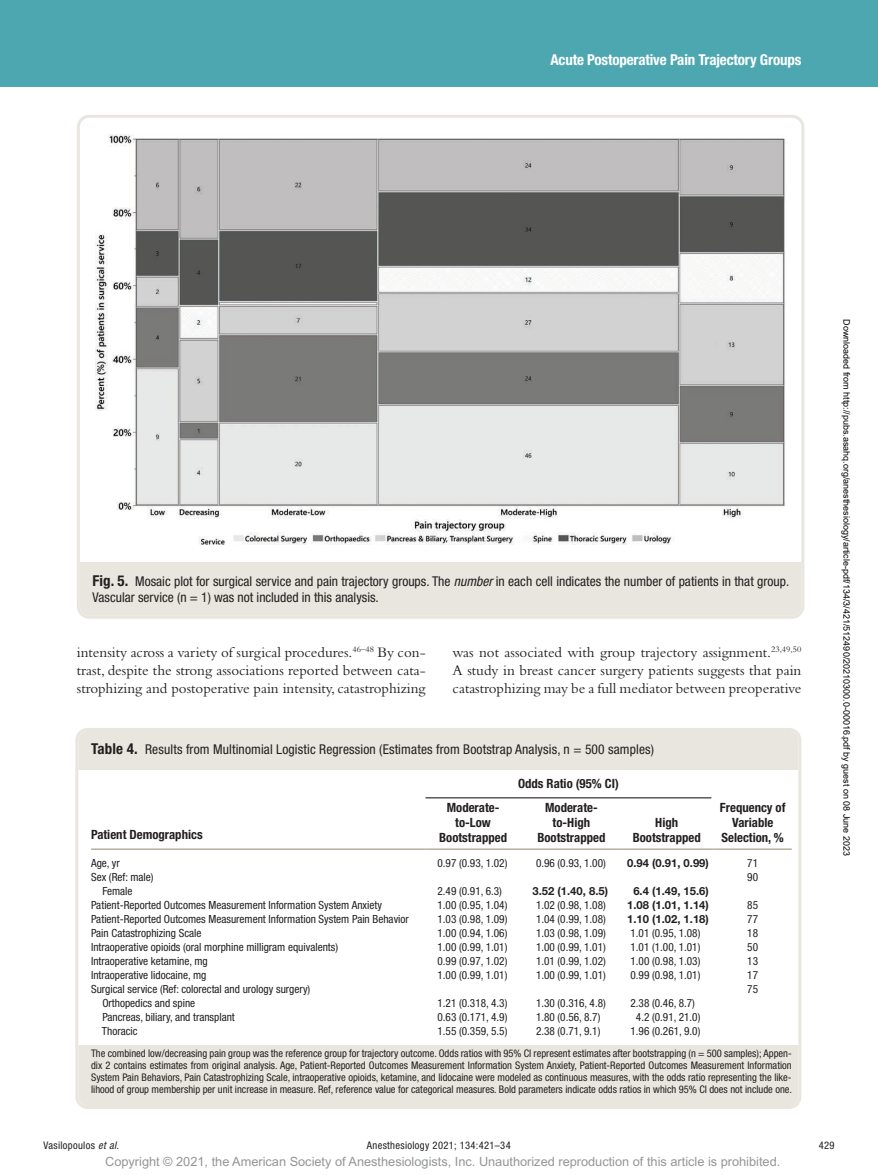
<style>
.page{position:relative;width:878px;height:1175px;background:#fff}
.page>*{position:absolute;margin:0;border:0;box-sizing:border-box;transform-origin:0 0}
.t1{font:15px/18px "Bembo Std";color:#231f20;text-align:justify}
.t2{font:700 condensed 15px "Helvetica Neue LT Std";letter-spacing:-.01em;color:#fff}
.t3{font:condensed 13.5px/15.8px "Helvetica Neue LT Std";color:#231f20}
.t4{font:700 condensed 12.75px/15px "Helvetica Neue LT Std";color:#231f20;text-align:center}
.t5{font:12.75px "Arial MT Std";color:#939598}
.t6{font:condensed 11.25px "Helvetica Neue LT Std";color:#231f20}
.t7{font:700 11.25px "Helvetica Neue LT Std";color:#231f20}
.t8{font:condensed 10.5px/12px "Helvetica Neue LT Std";color:#231f20;text-align:justify}
.t9{font:condensed 10.5px "Helvetica Neue LT Std";letter-spacing:.03em;color:#231f20}
.t10{font:9px "Arial";color:#000}
.s1{font-weight:700;font-size:15px}
.s2{font-style:italic}
</style>
<div class="page">
<div style="left:0;top:0;width:878px;height:86px;background:#4da7b0"></div>
<img style="left:95px;top:134px;width:690px;height:411px">
<div style="left:80px;top:563px;width:721px;height:53px;background:#e9e6df"></div>
<div style="left:77px;top:115px;width:727px;height:504px;border:3px solid #e9e6df;border-radius:11px"></div>
<hr style="left:91px;top:848px;width:334px;height:1px;background:#9f967d">
<hr style="left:425px;top:848px;width:98px;height:1px;background:#9f967d">
<hr style="left:523px;top:848px;width:99px;height:1px;background:#9f967d">
<hr style="left:622px;top:848px;width:91px;height:1px;background:#9f967d">
<hr style="left:713px;top:848px;width:78px;height:1px;background:#9f967d">
<div style="left:78px;top:731px;width:720px;height:38px;background:#e9e6df"></div>
<hr style="left:425px;top:797px;width:286px;height:1px;background:#231f20">
<div style="left:78px;top:1045px;width:720px;height:60px;background:#e9e6df"></div>
<div style="left:75px;top:728px;width:726px;height:380px;border:3px solid #e9e6df;border-radius:11px"></div>
<h1 class="t2" style="left:550px;top:51px;width:252px">Acute Postoperative Pain Trajectory Groups</h1>
<p class="t3" style="left:93px;top:573px;width:698px"><span class="s1">Fig. 5.</span> Mosaic plot for surgical service and pain trajectory groups. The <span class="s2">number</span> in each cell indicates the number of patients in that group.<br>Vascular service (n = 1) was not included in this analysis.</p>
<h1 class="t1" style="left:77px;top:643px;width:350px">intensity across a variety of surgical procedures.<sup>46–48</sup> By con&shy;trast, despite the strong associations reported between cata&shy;strophizing and postoperative pain intensity, catastrophizing</h1>
<h1 class="t1" style="left:452px;top:643px;width:350px">was not associated with group trajectory assignment.<sup>23,49,50<br></sup>A study in breast cancer surgery patients suggests that pain catastrophizing may be a full mediator between preoperative</h1>
<p class="t3" style="left:91px;top:741px;width:564px"><span class="s1">Table 4.</span> Results from Multinomial Logistic Regression (Estimates from Bootstrap Analysis, n = 500 samples)</p>
<p class="t4" style="left:518px;top:776px;width:102px">Odds Ratio (95% CI)</p>
<p class="t4" style="left:91px;top:827px;width:113px">Patient Demographics</p>
<p class="t4" style="left:439px;top:799px;width:69px">Moderate&shy;to-Low<br>Bootstrapped</p>
<p class="t4" style="left:537px;top:799px;width:69px">Moderate&shy;to-High<br>Bootstrapped</p>
<p class="t4" style="left:632px;top:814px;width:69px">High<br>Bootstrapped</p>
<p class="t4" style="left:720px;top:799px;width:67px">Frequency of<br>Variable<br>Selection, %</p>
<p class="t6" style="left:91px;top:856px;width:30px">Age, yr</p>
<p class="t6" style="left:437px;top:856px;width:71px">0.97 (0.93, 1.02)</p>
<p class="t6" style="left:536px;top:856px;width:71px">0.96 (0.93, 1.00)</p>
<p class="t7" style="left:627px;top:856px;width:83px">0.94 (0.91, 0.99)</p>
<p class="t6" style="left:747px;top:856px;width:12px">71</p>
<p class="t6" style="left:91px;top:870px;width:64px">Sex (Ref: male)</p>
<p class="t6" style="left:747px;top:870px;width:12px">90</p>
<p class="t6" style="left:102px;top:884px;width:32px">Female</p>
<p class="t6" style="left:437px;top:884px;width:66px">2.49 (0.91, 6.3)</p>
<p class="t7" style="left:532px;top:884px;width:77px">3.52 (1.40, 8.5)</p>
<p class="t7" style="left:633px;top:884px;width:77px">6.4 (1.49, 15.6)</p>
<p class="t6" style="left:91px;top:898px;width:292px">Patient-Reported Outcomes Measurement Information System Anxiety</p>
<p class="t6" style="left:437px;top:898px;width:71px">1.00 (0.95, 1.04)</p>
<p class="t6" style="left:536px;top:898px;width:71px">1.02 (0.98, 1.08)</p>
<p class="t7" style="left:627px;top:898px;width:83px">1.08 (1.01, 1.14)</p>
<p class="t6" style="left:747px;top:898px;width:12px">85</p>
<p class="t6" style="left:91px;top:912px;width:319px">Patient-Reported Outcomes Measurement Information System Pain Behavior</p>
<p class="t6" style="left:437px;top:912px;width:71px">1.03 (0.98, 1.09)</p>
<p class="t6" style="left:536px;top:912px;width:71px">1.04 (0.99, 1.08)</p>
<p class="t7" style="left:627px;top:912px;width:83px">1.10 (1.02, 1.18)</p>
<p class="t6" style="left:747px;top:912px;width:12px">77</p>
<p class="t6" style="left:91px;top:926px;width:112px">Pain Catastrophizing Scale</p>
<p class="t6" style="left:437px;top:926px;width:71px">1.00 (0.94, 1.06)</p>
<p class="t6" style="left:536px;top:926px;width:71px">1.03 (0.98, 1.09)</p>
<p class="t6" style="left:630px;top:926px;width:71px">1.01 (0.95, 1.08)</p>
<p class="t6" style="left:747px;top:926px;width:12px">18</p>
<p class="t6" style="left:91px;top:940px;width:248px">Intraoperative opioids (oral morphine milligram equivalents)</p>
<p class="t6" style="left:437px;top:940px;width:71px">1.00 (0.99, 1.01)</p>
<p class="t6" style="left:536px;top:940px;width:71px">1.00 (0.99, 1.01)</p>
<p class="t6" style="left:630px;top:940px;width:71px">1.01 (1.00, 1.01)</p>
<p class="t6" style="left:747px;top:940px;width:12px">50</p>
<p class="t6" style="left:91px;top:954px;width:118px">Intraoperative ketamine, mg</p>
<p class="t6" style="left:437px;top:954px;width:71px">0.99 (0.97, 1.02)</p>
<p class="t6" style="left:536px;top:954px;width:71px">1.01 (0.99, 1.02)</p>
<p class="t6" style="left:630px;top:954px;width:71px">1.00 (0.98, 1.03)</p>
<p class="t6" style="left:747px;top:954px;width:12px">13</p>
<p class="t6" style="left:91px;top:968px;width:117px">Intraoperative lidocaine, mg</p>
<p class="t6" style="left:437px;top:968px;width:71px">1.00 (0.99, 1.01)</p>
<p class="t6" style="left:536px;top:968px;width:71px">1.00 (0.99, 1.01)</p>
<p class="t6" style="left:630px;top:968px;width:71px">0.99 (0.98, 1.01)</p>
<p class="t6" style="left:747px;top:968px;width:12px">17</p>
<p class="t6" style="left:91px;top:982px;width:221px">Surgical service (Ref: colorectal and urology surgery)</p>
<p class="t6" style="left:747px;top:982px;width:12px">75</p>
<p class="t6" style="left:102px;top:996px;width:94px">Orthopedics and spine</p>
<p class="t6" style="left:437px;top:996px;width:71px">1.21 (0.318, 4.3)</p>
<p class="t6" style="left:536px;top:996px;width:71px">1.30 (0.316, 4.8)</p>
<p class="t6" style="left:630px;top:996px;width:66px">2.38 (0.46, 8.7)</p>
<p class="t6" style="left:102px;top:1010px;width:134px">Pancreas, biliary, and transplant</p>
<p class="t6" style="left:437px;top:1010px;width:71px">0.63 (0.171, 4.9)</p>
<p class="t6" style="left:536px;top:1010px;width:66px">1.80 (0.56, 8.7)</p>
<p class="t6" style="left:636px;top:1010px;width:66px">4.2 (0.91, 21.0)</p>
<p class="t6" style="left:102px;top:1024px;width:37px">Thoracic</p>
<p class="t6" style="left:437px;top:1024px;width:71px">1.55 (0.359, 5.5)</p>
<p class="t6" style="left:536px;top:1024px;width:66px">2.38 (0.71, 9.1)</p>
<p class="t6" style="left:630px;top:1024px;width:71px">1.96 (0.261, 9.0)</p>
<p class="t8" style="left:91px;top:1047px;width:702px">The combined low/decreasing pain group was the reference group for trajectory outcome. Odds ratios with 95% CI represent estimates after bootstrapping (n = 500 samples); Appen&shy;dix 2 contains estimates from original analysis. Age, Patient-Reported Outcomes Measurement Information System Anxiety, Patient-Reported Outcomes Measurement Information System Pain Behaviors, Pain Catastrophizing Scale, intraoperative opioids, ketamine, and lidocaine were modeled as continuous measures, with the odds ratio representing the like&shy;lihood of group membership per unit increase in measure. Ref, reference value for categorical measures. Bold parameters indicate odds ratios in which 95% CI does not include one.</p>
<p class="t10" style="left:850px;top:319px;width:538px;rotate:90deg">Downloaded from http://pubs.asahq.org/anesthesiology/article-pdf/134/3/421/512490/20210300.0-00016.pdf by guest on 08 June 2023</p>
<p class="t9" style="left:44px;top:1139px;width:77px">Vasilopoulos <span class="s2">et al.</span></p>
<p class="t9" style="left:367px;top:1139px;width:145px">Anesthesiology 2021; 134:421–34</p>
<p class="t8" style="left:818px;top:1139px;width:17px">429</p>
<p class="t5" style="left:105px;top:1154px;width:676px">Copyright © 2021, the American Society of Anesthesiologists, Inc. Unauthorized reproduction of this article is prohibited.</p>
</div>
